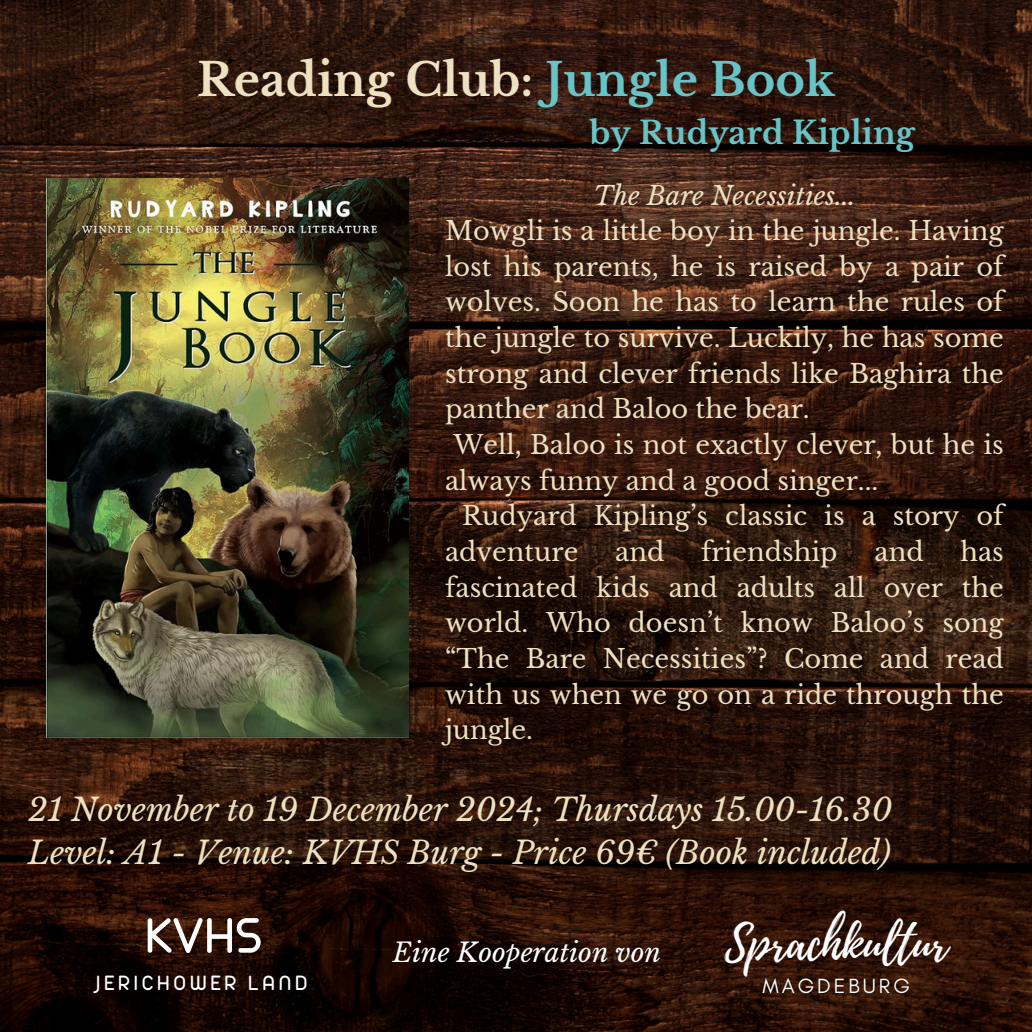
<style>
.page{position:relative;width:1032px;height:1032px;background:#fff}
.page>*{position:absolute;margin:0;border:0;box-sizing:border-box;transform-origin:0 0}
.t1{font:53.75px "Arista Pro";color:#fff}
.t2{font:46.5px "Playlist Script";color:#fefefe}
.t3{font:700 45px "Libre Baskerville";color:#ede1c1}
.t4{font:italic 31.25px/43.1px "Libre Baskerville";color:#ede1c1}
.t5{font:700 31.25px "Libre Baskerville";color:#67c3c6}
.t6{font:italic 26.25px "Libre Baskerville";color:#fff}
.t7{font:25.62px/35.6px "Libre Baskerville";color:#ede1c1;text-align:justify}
.t8{font:italic 25.62px "Libre Baskerville";color:#ede1c1}
.t9{font:22.38px "Arista Pro";letter-spacing:.145em;color:#fff}
.t10{font:20.88px "Glacial Indifference";letter-spacing:.145em;color:#fff}
.s1{color:#67c3c6}
</style>
<div class="page">
<img style="left:0;top:0;width:1031px;height:1031px">
<img style="left:47px;top:178px;width:361px;height:559px">
<p class="t3" style="left:197px;top:53px;width:639px">Reading Club: <span class="s1">Jungle Book</span></p>
<p class="t5" style="left:589px;top:114px;width:326px">by Rudyard Kipling</p>
<h4 class="t8" style="left:593px;top:180px;width:263px">The Bare Necessities...</h4>
<h4 class="t7" style="left:445px;top:213px;width:560px">Mowgli is a little boy in the jungle. Having</h4>
<h4 class="t7" style="left:445px;top:249px;width:560px">lost his parents, he is raised by a pair of</h4>
<h4 class="t7" style="left:445px;top:284px;width:560px">wolves. Soon he has to learn the rules of</h4>
<h4 class="t7" style="left:445px;top:320px;width:560px">the jungle to survive. Luckily, he has some</h4>
<h4 class="t7" style="left:445px;top:356px;width:560px">strong and clever friends like Baghira the</h4>
<h4 class="t7" style="left:445px;top:391px;width:366px">panther and Baloo the bear.</h4>
<h4 class="t7" style="left:453px;top:427px;width:552px">Well, Baloo is not exactly clever, but he is</h4>
<h4 class="t7" style="left:445px;top:463px;width:434px">always funny and a good singer...</h4>
<h4 class="t7" style="left:462px;top:498px;width:543px">Rudyard Kipling’s classic is a story of</h4>
<h4 class="t7" style="left:445px;top:534px;width:135px">adventure</h4>
<h4 class="t7" style="left:615px;top:534px;width:51px">and</h4>
<h4 class="t7" style="left:700px;top:534px;width:138px">friendship</h4>
<h4 class="t7" style="left:874px;top:534px;width:51px">and</h4>
<h4 class="t7" style="left:445px;top:534px;width:560px;text-indent:515px">has fascinated kids and adults all over the world. Who doesn’t know Baloo’s song “The Bare Necessities”? Come and read with us when we go on a ride through the jungle.</h4>
<p class="t4" style="left:28px;top:788px;width:865px">21 November to 19 December 2024; Thursdays 15.00-16.30<br>Level: A1 - Venue: KVHS Burg - Price 69€ (Book included)</p>
<h1 class="t1" style="left:144px;top:918px;width:120px">KVHS</h1>
<p class="t9" style="left:96px;top:975px;width:213px">JERICHOWER LAND</p>
<h4 class="t6" style="left:393px;top:936px;width:269px">Eine Kooperation von</h4>
<h3 class="t2" style="left:724px;top:910px;width:224px">Sprachkultur</h3>
<p class="t10" style="left:762px;top:972px;width:149px">MAGDEBURG</p>
</div>
